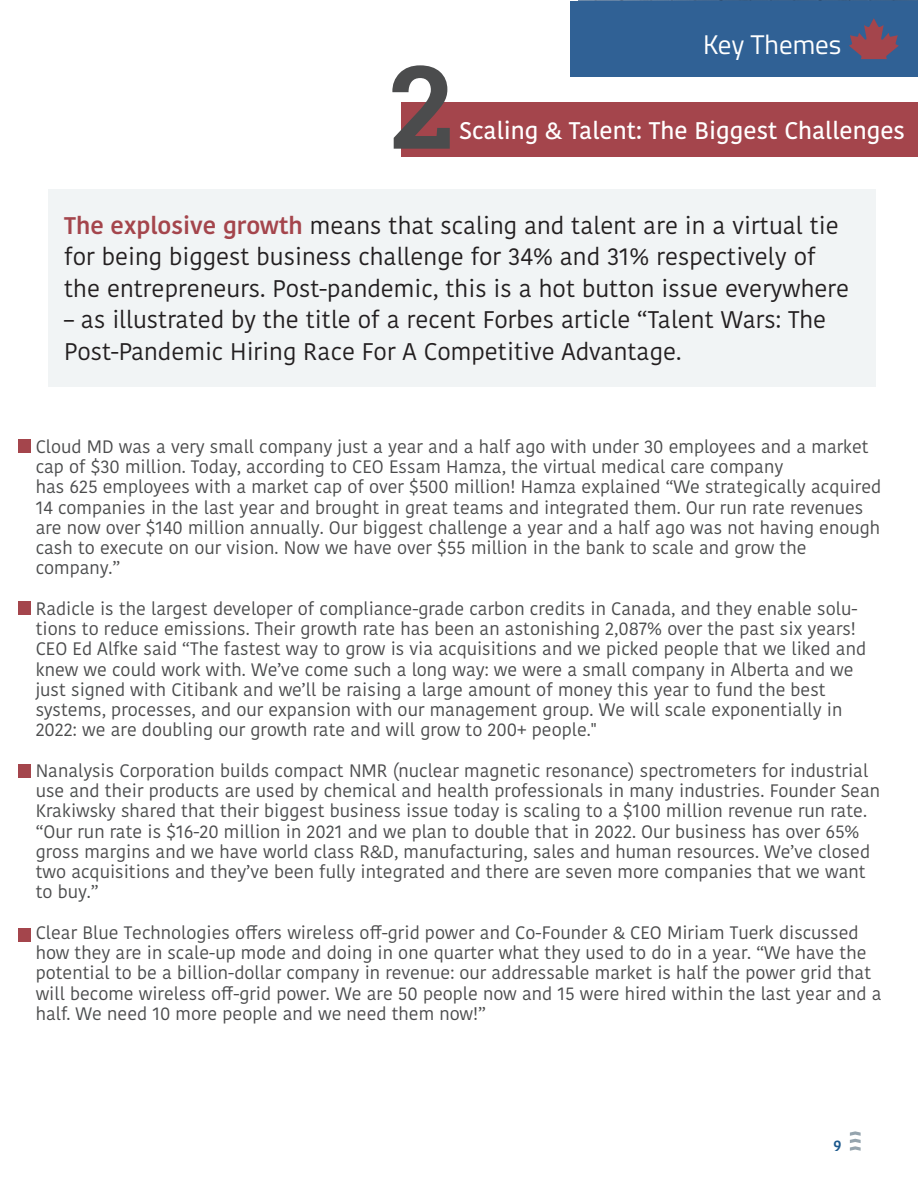
<style>
.page{position:relative;width:918px;height:1188px;background:#fff}
.page>*{position:absolute;margin:0;border:0;box-sizing:border-box;transform-origin:0 0}
.H1_number{font:700 115.5px "Roboto Slab";color:#4b4c4d}
.H1_number-2{font:27px "Titillium Web";color:#fff}
.t1{font:24px/31.5px "Kohinoor Devanagari";color:#231f20}
.H1_Large{font:500 24px "Kohinoor Devanagari";color:#fff}
.t2{font:18px/20.2px "Kohinoor Devanagari";color:#4b4c4d}
.t3{font:600 15px "Kohinoor Devanagari";color:#1b588c}
.t4{font:10.5px "Kohinoor Devanagari";letter-spacing:.1em;color:#fff}
.s1{font-weight:600}
.s2{font-weight:600;color:#a4454c}
</style>
<div class="page">
<svg style="left:850px;top:1131px;width:11px;height:20px"></svg>
<div style="left:570px;top:1px;width:348px;height:76px;background:#306195"></div>
<svg style="left:849px;top:18px;width:50px;height:41px"></svg>
<div style="left:401px;top:102px;width:517px;height:55px;background:#a4454c"></div>
<div style="left:49px;top:189px;width:827px;height:197px;background:#f1f4f5"></div>
<div style="left:18px;top:440px;width:12px;height:13px;background:#a4454c"></div>
<div style="left:18px;top:601px;width:12px;height:13px;background:#a4454c"></div>
<div style="left:18px;top:765px;width:12px;height:13px;background:#a4454c"></div>
<div style="left:18px;top:928px;width:12px;height:13px;background:#a4454c"></div>
<p class="H1_number" style="left:390px;top:28px;width:65px">2</p>
<p class="H1_number-2" style="left:703px;top:24px;width:140px">Key Themes</p>
<p class="t4" style="left:648px;top:36px;width:194px">CANADIAN ENTREPRENEUR REPOR<span class="s1">T</span></p>
<p class="H1_Large" style="left:459px;top:117px;width:448px">Scaling &amp; Talent: The Biggest Challenges</p>
<p class="t1" style="left:64px;top:210px;width:787px"><span class="s2">The explosive growth</span> means that scaling and talent are in a virtual tie for being biggest business challenge for 34% and 31% respectively of the entrepreneurs. Post-pandemic, this is a hot button issue everywhere</p>
<p class="t1" style="left:64px;top:304px;width:764px">– as illustrated by the title of a recent Forbes article “Talent Wars: The<br>Post-Pandemic Hiring Race For A Competitive Advantage.</p>
<p class="t2" style="left:36px;top:437px;width:835px">Cloud MD was a very small company just a year and a half ago with under 30 employees and a market cap of $30 million. Today, according to CEO Essam Hamza, the virtual medical care company</p>
<p class="t2" style="left:36px;top:477px;width:847px">has 625 employees with a market cap of over $500 million! Hamza explained “We strategically acquired 14 companies in the last year and brought in great teams and integrated them. Our run rate revenues are now over $140 million annually. Our biggest challenge a year and a half ago was not having enough cash to execute on our vision. Now we have over $55 million in the bank to scale and grow the</p>
<p class="t2" style="left:36px;top:558px;width:86px">company.”</p>
<p class="t2" style="left:36px;top:599px;width:832px">Radicle is the largest developer of compliance-grade carbon credits in Canada, and they enable solu&shy;tions to reduce emissions. Their growth rate has been an astonishing 2,087% over the past six years!<br>CEO Ed Alfke said “The fastest way to grow is via acquisitions and we picked people that we liked and knew we could work with. We’ve come such a long way: we were a small company in Alberta and we just signed with Citibank and we’ll be raising a large amount of money this year to fund the best</p>
<p class="t2" style="left:36px;top:700px;width:808px">systems, processes, and our expansion with our management group. We will scale exponentially in<br>2022: we are doubling our growth rate and will grow to 200+ people."</p>
<p class="t2" style="left:36px;top:761px;width:846px">Nanalysis Corporation builds compact NMR (nuclear magnetic resonance) spectrometers for industrial use and their products are used by chemical and health professionals in many industries. Founder Sean Krakiwsky shared that their biggest business issue today is scaling to a $100 million revenue run rate. “Our run rate is $16-20 million in 2021 and we plan to double that in 2022. Our business has over 65% gross margins and we have world class R&amp;D, manufacturing, sales and human resources. We’ve closed two acquisitions and they’ve been fully integrated and there are seven more companies that we want to buy.”</p>
<p class="t2" style="left:36px;top:923px;width:848px">Clear Blue Technologies offers wireless off-grid power and Co-Founder &amp; CEO Miriam Tuerk discussed how they are in scale-up mode and doing in one quarter what they used to do in a year. “We have the potential to be a billion-dollar company in revenue: our addressable market is half the power grid that will become wireless off-grid power. We are 50 people now and 15 were hired within the last year and a half. We need 10 more people and we need them now!”</p>
<p class="t3" style="left:833px;top:1137px;width:10px">9</p>
</div>
